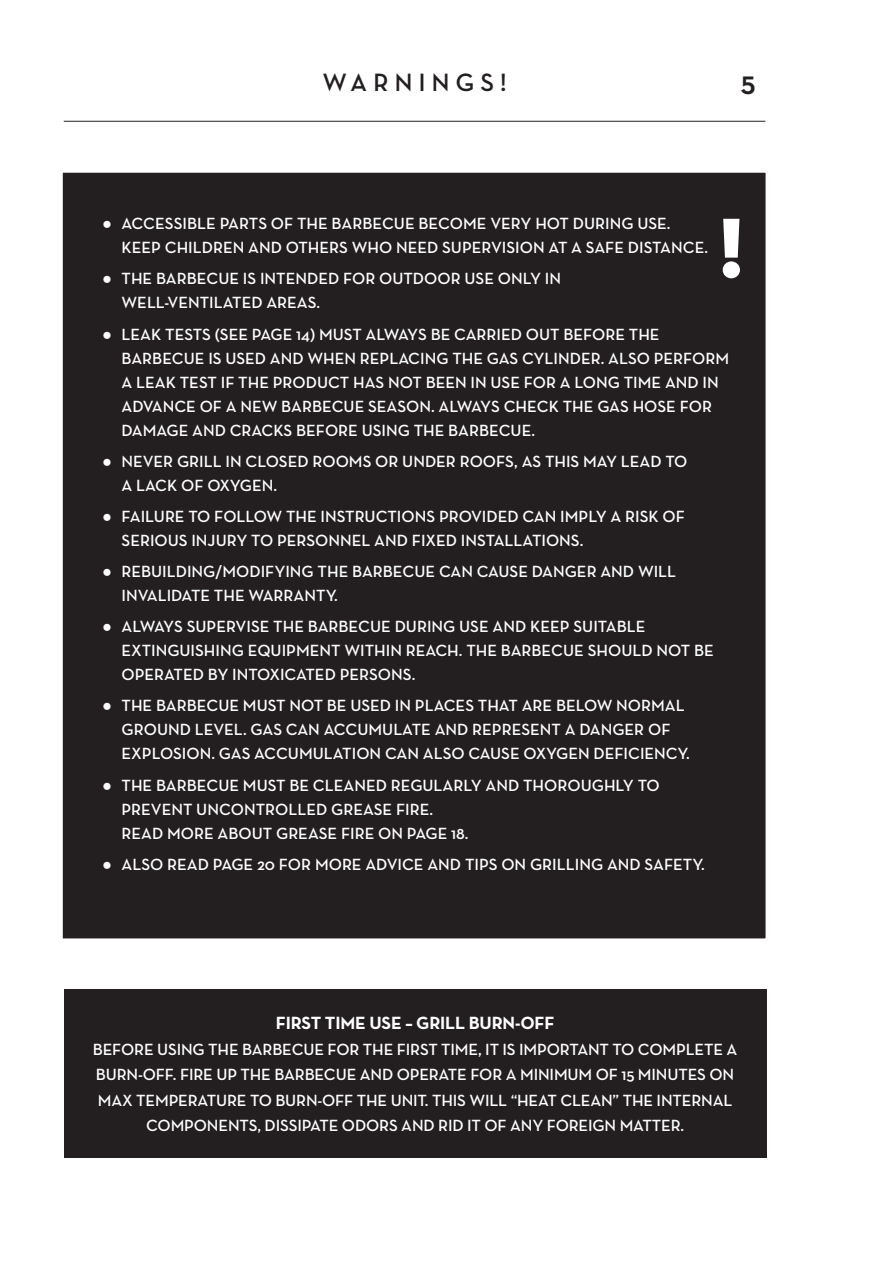
<style>
.page{position:relative;width:893px;height:1263px;background:#fff}
.page>*{position:absolute;margin:0;border:0;box-sizing:border-box;transform-origin:0 0}
.MT_NEGATIC{font:86.4px "Neutra Disp Titling";color:#fff}
.t1{font:700 33px "Neutra Disp";color:#231f20}
.topptekst_sider{font:700 25.5px "Neutra Disp";letter-spacing:.25em;color:#231f20}
.Warning_negative_12{font:700 18px "Neutra Text";letter-spacing:-.01em;color:#fff}
.Warning_negative_12-2{font:600 16.5px/24px "Neutra Text";color:#fff}
.s1{font-family:"Arial Narrow";font-weight:400}
</style>
<div class="page">
<hr style="left:64px;top:121px;width:701px;height:1px;background:#231f20">
<div style="left:58px;top:168px;width:712px;height:775px;background:#231f20"></div>
<div style="left:54px;top:164px;width:721px;height:783px;border:9px solid #fff"></div>
<div style="left:64px;top:989px;width:702px;height:169px;background:#231f20"></div>
<p class="topptekst_sider" style="left:323px;top:68px;width:185px">WARNINGS!</p>
<h2 class="t1" style="left:741px;top:64px;width:16px">5</h2>
<p class="Warning_negative_12-2" style="left:122px;top:211px;width:588px;text-indent:-20px"><span class="s1">●</span> ACCESSIBLE PARTS OF THE BARBECUE BECOME VERY HOT DURING USE.<br>KEEP CHILDREN AND OTHERS WHO NEED SUPERVISION AT A SAFE DISTANCE.</p>
<p class="Warning_negative_12-2" style="left:122px;top:266px;width:441px;text-indent:-20px"><span class="s1">●</span> THE BARBECUE IS INTENDED FOR OUTDOOR USE ONLY IN<br>WELL-VENTILATED AREAS.</p>
<p class="Warning_negative_12-2" style="left:122px;top:322px;width:609px;text-indent:-20px"><span class="s1">●</span> LEAK TESTS (SEE PAGE 14) MUST ALWAYS BE CARRIED OUT BEFORE THE BARBECUE IS USED AND WHEN REPLACING THE GAS CYLINDER. ALSO PERFORM A LEAK TEST IF THE PRODUCT HAS NOT BEEN IN USE FOR A LONG TIME AND IN ADVANCE OF A NEW BARBECUE SEASON. ALWAYS CHECK THE GAS HOSE FOR DAMAGE AND CRACKS BEFORE USING THE BARBECUE.</p>
<p class="Warning_negative_12-2" style="left:122px;top:449px;width:567px;text-indent:-20px"><span class="s1">●</span> NEVER GRILL IN CLOSED ROOMS OR UNDER ROOFS, AS THIS MAY LEAD TO<br>A LACK OF OXYGEN.</p>
<p class="Warning_negative_12-2" style="left:122px;top:504px;width:565px;text-indent:-20px"><span class="s1">●</span> FAILURE TO FOLLOW THE INSTRUCTIONS PROVIDED CAN IMPLY A RISK OF<br>SERIOUS INJURY TO PERSONNEL AND FIXED INSTALLATIONS.</p>
<p class="Warning_negative_12-2" style="left:122px;top:559px;width:556px;text-indent:-20px"><span class="s1">●</span> REBUILDING/MODIFYING THE BARBECUE CAN CAUSE DANGER AND WILL<br>INVALIDATE THE WARRANTY.</p>
<p class="Warning_negative_12-2" style="left:122px;top:614px;width:594px;text-indent:-20px"><span class="s1">●</span> ALWAYS SUPERVISE THE BARBECUE DURING USE AND KEEP SUITABLE<br>EXTINGUISHING EQUIPMENT WITHIN REACH. THE BARBECUE SHOULD NOT BE<br>OPERATED BY INTOXICATED PERSONS.</p>
<p class="Warning_negative_12-2" style="left:122px;top:693px;width:570px;text-indent:-20px"><span class="s1">●</span> THE BARBECUE MUST NOT BE USED IN PLACES THAT ARE BELOW NORMAL<br>GROUND LEVEL. GAS CAN ACCUMULATE AND REPRESENT A DANGER OF<br>EXPLOSION. GAS ACCUMULATION CAN ALSO CAUSE OXYGEN DEFICIENCY.</p>
<p class="Warning_negative_12-2" style="left:122px;top:773px;width:540px;text-indent:-20px"><span class="s1">●</span> THE BARBECUE MUST BE CLEANED REGULARLY AND THOROUGHLY TO<br>PREVENT UNCONTROLLED GREASE FIRE.<br>READ MORE ABOUT GREASE FIRE ON PAGE 18.</p>
<p class="Warning_negative_12-2" style="left:102px;top:852px;width:604px"><span class="s1">●</span> ALSO READ PAGE 20 FOR MORE ADVICE AND TIPS ON GRILLING AND SAFETY.</p>
<p class="MT_NEGATIC" style="left:718px;top:194px;width:28px">!</p>
<p class="Warning_negative_12" style="left:276px;top:1012px;width:280px">FIRST TIME USE – GRILL BURN-OFF</p>
<p class="Warning_negative_12-2" style="left:93px;top:1036px;width:646px;line-height:25.5px;text-align:center">BEFORE USING THE BARBECUE FOR THE FIRST TIME, IT IS IMPORTANT TO COMPLETE A BURN-OFF. FIRE UP THE BARBECUE AND OPERATE FOR A MINIMUM OF 15 MINUTES ON MAX TEMPERATURE TO BURN-OFF THE UNIT. THIS WILL “HEAT CLEAN” THE INTERNAL COMPONENTS, DISSIPATE ODORS AND RID IT OF ANY FOREIGN MATTER.</p>
</div>
